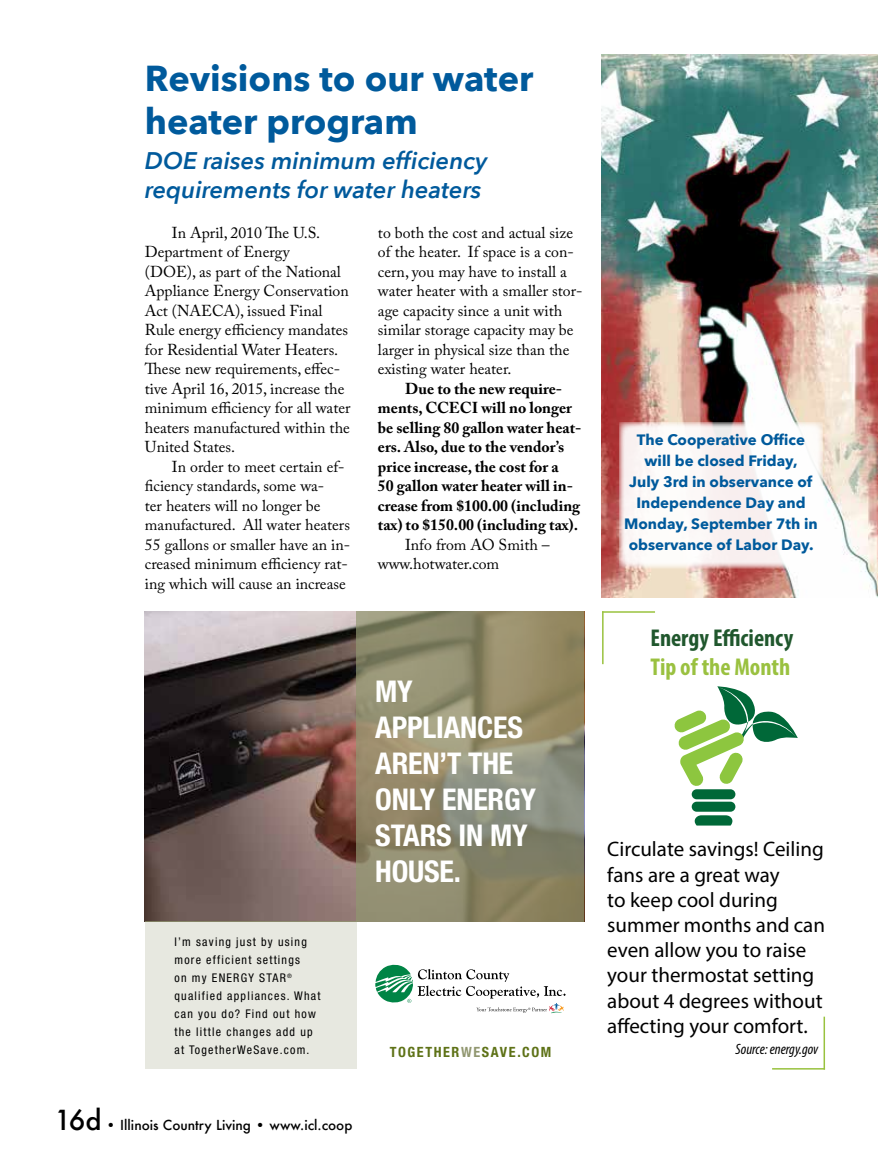
<style>
.page{position:relative;width:878px;height:1161px;background:#fff}
.page>*{position:absolute;margin:0;border:0;box-sizing:border-box;transform-origin:0 0}
.t1{font:700 36px/43.2px "Avenir Next";color:#005a9c}
.t2{font:700 condensed 30px/36px "Helvetica Neue LT Std";letter-spacing:-.005em;color:#fff}
.t3{font:700 condensed 24.45px "Myriad Pro";color:#20572d}
.t4{font:700 condensed 24.45px "Myriad Pro";color:#9ac140}
.t5{font:italic 600 24px/28.8px "Avenir Next";color:#005a9c}
.t6{font:21px/25.2px "Myriad Pro";color:#000}
.t7{font:15.75px/19.5px "Adobe Caslon Pro";color:#000}
.t8{font:700 15.75px/19.5px "Adobe Caslon Pro";color:#000}
.t9{font:700 15px/21px "Avenir Next";color:#005a9c;text-align:center}
.t10{font:italic condensed 15px "Myriad Pro";color:#000}
.t11{font:700 condensed 14.1px "Helvetica Neue LT Std";letter-spacing:.11em;color:#5e7217}
.t12{font:500 13.5px "Futura";color:#000}
.t13{font:condensed 12px/18px "Helvetica Neue LT Std";letter-spacing:.1em;color:#000}
.s1{font-size:27px}
.s2{color:#919770}
</style>
<div class="page">
<img style="left:601px;top:55px;width:277px;height:543px">
<svg style="left:619px;top:422px;width:203px;height:146px"></svg>
<hr style="left:602px;top:611px;width:1px;height:53px;background:#99c23e">
<hr style="left:602px;top:611px;width:53px;height:2px;background:#99c23e">
<hr style="left:823px;top:1017px;width:2px;height:53px;background:#99c23e">
<hr style="left:772px;top:1068px;width:53px;height:2px;background:#99c23e">
<svg style="left:674px;top:686px;width:123px;height:100px"></svg>
<div style="left:691px;top:789px;width:44px;height:10px;background:#006838;border-radius:5px"></div>
<div style="left:691px;top:802px;width:44px;height:10px;background:#006838;border-radius:5px"></div>
<svg style="left:694px;top:815px;width:38px;height:11px"></svg>
<img style="left:145px;top:611px;width:212px;height:311px">
<div style="left:145px;top:922px;width:212px;height:148px;background:#e7e8e0"></div>
<svg style="left:357px;top:611px;width:227px;height:311px;background:#8f8b6d"></svg>
<svg style="left:375px;top:964px;width:190px;height:49px"></svg>
<h1 class="t1" style="left:145px;top:56px;width:390px">Revisions to our water heater program</h1>
<h3 class="t5" style="left:145px;top:146px;width:344px">DOE raises minimum efficiency requirements for water heaters</h3>
<p class="t7" style="left:145px;top:223px;width:207px;text-indent:27px">In April, 2010 The U.S.<br>Department of Energy<br>(DOE), as part of the National<br>Appliance Energy Conservation<br>Act (NAECA), issued Final<br>Rule energy efficiency mandates for Residential Water Heaters.<br>These new requirements, effec&shy;tive April 16, 2015, increase the minimum efficiency for all water heaters manufactured within the<br>United States.</p>
<p class="t7" style="left:145px;top:457px;width:207px;text-indent:27px">In order to meet certain ef&shy;ficiency standards, some wa-<br>ter heaters will no longer be manufactured. All water heaters<br>55 gallons or smaller have an in&shy;creased minimum efficiency rat&shy;ing which will cause an increase</p>
<p class="t7" style="left:378px;top:223px;width:206px">to both the cost and actual size of the heater. If space is a con&shy;cern, you may have to install a water heater with a smaller stor&shy;age capacity since a unit with similar storage capacity may be larger in physical size than the existing water heater.</p>
<p class="t8" style="left:378px;top:379px;width:205px;text-indent:27px">Due to the new require&shy;ments, CCECI will no longer be selling 80 gallon water heat&shy;ers. Also, due to the vendor’s price increase, the cost for a<br>50 gallon water heater will in&shy;crease from $100.00 (including tax) to $150.00 (including tax).</p>
<p class="t7" style="left:378px;top:535px;width:173px;text-indent:27px">Info from AO Smith – www.hotwater.com</p>
<p class="t13" style="left:174px;top:933px;width:147px">I’m saving just by using more efficient settings<br>on my ENERGY STAR<sup>® </sup>qualified appliances. What can you do? Find out how the little changes add up at TogetherWeSave.com.</p>
<p class="t12" style="left:55px;top:1116px;width:299px"><span class="s1">16d</span> • Illinois Country Living • www.icl.coop</p>
<h2 class="t2" style="left:375px;top:673px;width:162px">MY<br>APPLIANCES<br>AREN’T THE<br>ONLY ENERGY<br>STARS IN MY<br>HOUSE.</h2>
<p class="t11" style="left:390px;top:1043px;width:163px">TOGETHER<span class="s2">WE</span>SAVE.COM</p>
<p class="t9" style="left:624px;top:429px;width:195px">The Cooperative Office will be closed Friday,<br>July 3rd in observance of<br>Independence Day and<br>Monday, September 7th in observance of Labor Day.</p>
<h3 class="t3" style="left:650px;top:623px;width:144px">Energy Efficiency</h3>
<h3 class="t4" style="left:650px;top:652px;width:141px">Tip of the Month</h3>
<h3 class="t6" style="left:607px;top:836px;width:219px">Circulate savings! Ceiling fans are a great way<br>to keep cool during summer months and can even allow you to raise your thermostat setting about 4 degrees without affecting your comfort.</h3>
<p class="t10" style="left:735px;top:1040px;width:84px">Source: energy.gov</p>
</div>
